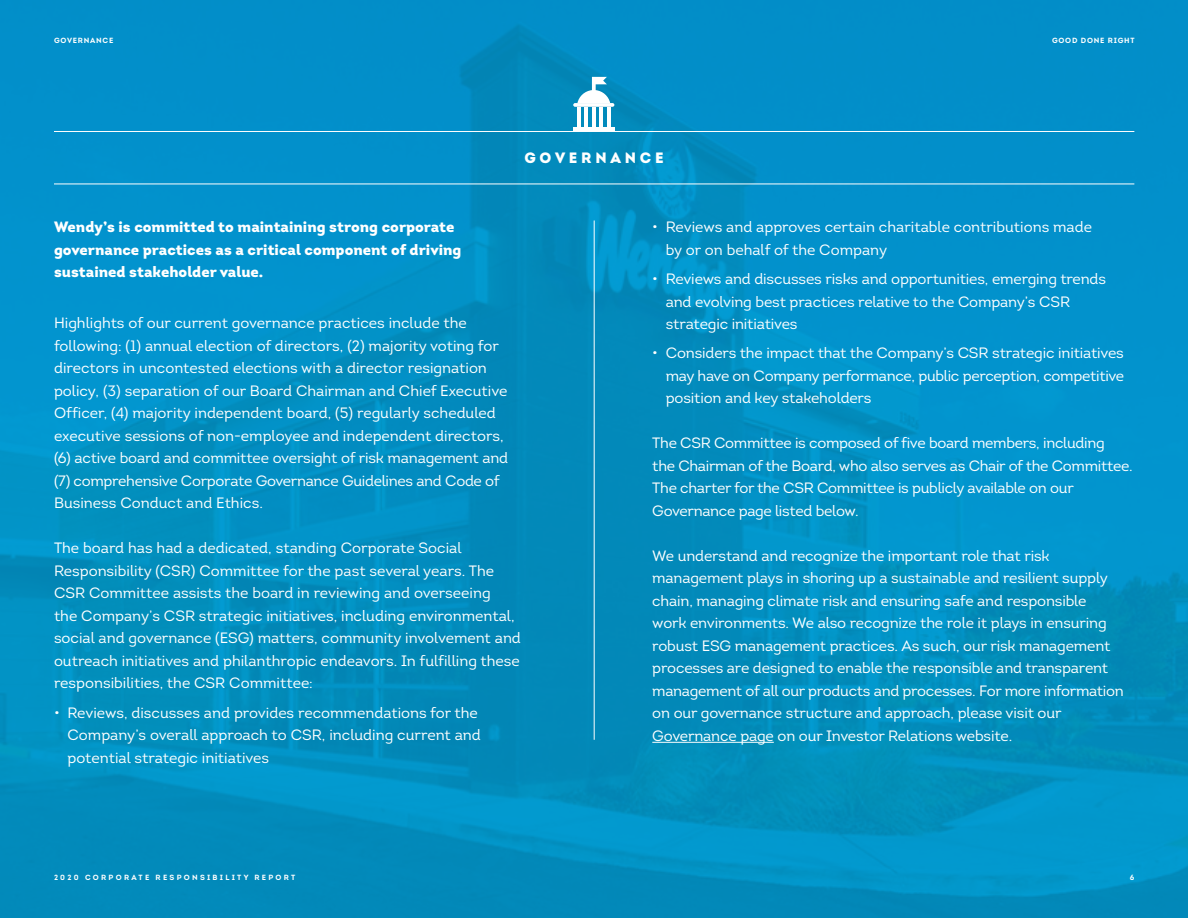
<style>
.page{position:relative;width:1188px;height:918px;background:#fff}
.page>*{position:absolute;margin:0;border:0;box-sizing:border-box;transform-origin:0 0}
.t1{font:15px/22.5px "Intro";letter-spacing:-.01em;color:#fff}
.t2{font:900 15px/22.5px "Intro";color:#fff}
.t3{font:900 15px "Intro";letter-spacing:.25em;color:#fff}
.t4{font:700 7.5px "Intro";letter-spacing:.3em;color:#fff}
.t5{font:700 7.5px "Intro";letter-spacing:.1em;color:#fff}
</style>
<div class="page">
<img style="left:0;top:0;width:1188px;height:918px">
<hr style="left:652px;top:742px;width:122px;height:1px;background:#fff">
<hr style="left:54px;top:184px;width:1080px;height:1px;background:#fff">
<hr style="left:594px;top:220px;width:1px;height:520px;background:#fff">
<hr style="left:54px;top:131px;width:1080px;height:1px;background:#fff">
<hr style="left:577px;top:107px;width:4px;height:20px;background:#fff">
<hr style="left:585px;top:107px;width:3px;height:20px;background:#fff">
<hr style="left:592px;top:107px;width:4px;height:20px;background:#fff">
<hr style="left:599px;top:107px;width:4px;height:20px;background:#fff">
<hr style="left:607px;top:107px;width:4px;height:20px;background:#fff">
<svg style="left:573px;top:103px;width:41px;height:4px"></svg>
<svg style="left:577px;top:77px;width:33px;height:26px"></svg>
<hr style="left:573px;top:127px;width:41px;height:4px;background:#fff">
<p class="t5" style="left:54px;top:36px;width:61px">GOVERNANCE</p>
<p class="t3" style="left:524px;top:148px;width:141px">GOVERNANCE</p>
<p class="t5" style="left:1052px;top:36px;width:84px">GOOD DONE RIGHT</p>
<p class="t2" style="left:54px;top:216px;width:409px">Wendy’s is committed to maintaining strong corporate governance practices as a critical component of driving sustained stakeholder value.</p>
<p class="t1" style="left:54px;top:312px;width:456px">Highlights of our current governance practices include the following: (1) annual election of directors, (2) majority voting for directors in uncontested elections with a director resignation policy, (3) separation of our Board Chairman and Chief Executive Officer, (4) majority independent board, (5) regularly scheduled executive sessions of non-employee and independent directors, (6) active board and committee oversight of risk management and (7) comprehensive Corporate Governance Guidelines and Code of Business Conduct and Ethics.</p>
<p class="t1" style="left:54px;top:537px;width:468px">The board has had a dedicated, standing Corporate Social Responsibility (CSR) Committee for the past several years. The CSR Committee assists the board in reviewing and overseeing<br>the Company’s CSR strategic initiatives, including environmental, social and governance (ESG) matters, community involvement and outreach initiatives and philanthropic endeavors. In fulfilling these responsibilities, the CSR Committee:</p>
<p class="t1" style="left:68px;top:701px;width:415px;text-indent:-14px">• Reviews, discusses and provides recommendations for the<br>Company’s overall approach to CSR, including current and potential strategic initiatives</p>
<p class="t1" style="left:666px;top:216px;width:428px;text-indent:-14px">• Reviews and approves certain charitable contributions made by or on behalf of the Company</p>
<p class="t1" style="left:666px;top:267px;width:442px;text-indent:-14px">• Reviews and discusses risks and opportunities, emerging trends and evolving best practices relative to the Company’s CSR strategic initiatives</p>
<p class="t1" style="left:666px;top:342px;width:460px;text-align:justify;text-indent:-14px">• Considers the impact that the Company’s CSR strategic initiatives may have on Company performance, public perception, competitive position and key stakeholders</p>
<p class="t1" style="left:652px;top:432px;width:482px">The CSR Committee is composed of five board members, including<br>the Chairman of the Board, who also serves as Chair of the Committee.<br>The charter for the CSR Committee is publicly available on our Governance page listed below.</p>
<p class="t1" style="left:652px;top:544px;width:473px">We understand and recognize the important role that risk management plays in shoring up a sustainable and resilient supply chain, managing climate risk and ensuring safe and responsible work environments. We also recognize the role it plays in ensuring robust ESG management practices. As such, our risk management processes are designed to enable the responsible and transparent management of all our products and processes. For more information on our governance structure and approach, please visit our Governance page on our Investor Relations website.</p>
<p class="t4" style="left:54px;top:873px;width:243px">2020 CORPORATE RESPONSIBILITY REPORT</p>
<p class="t4" style="left:1130px;top:873px;width:6px">6</p>
</div>
